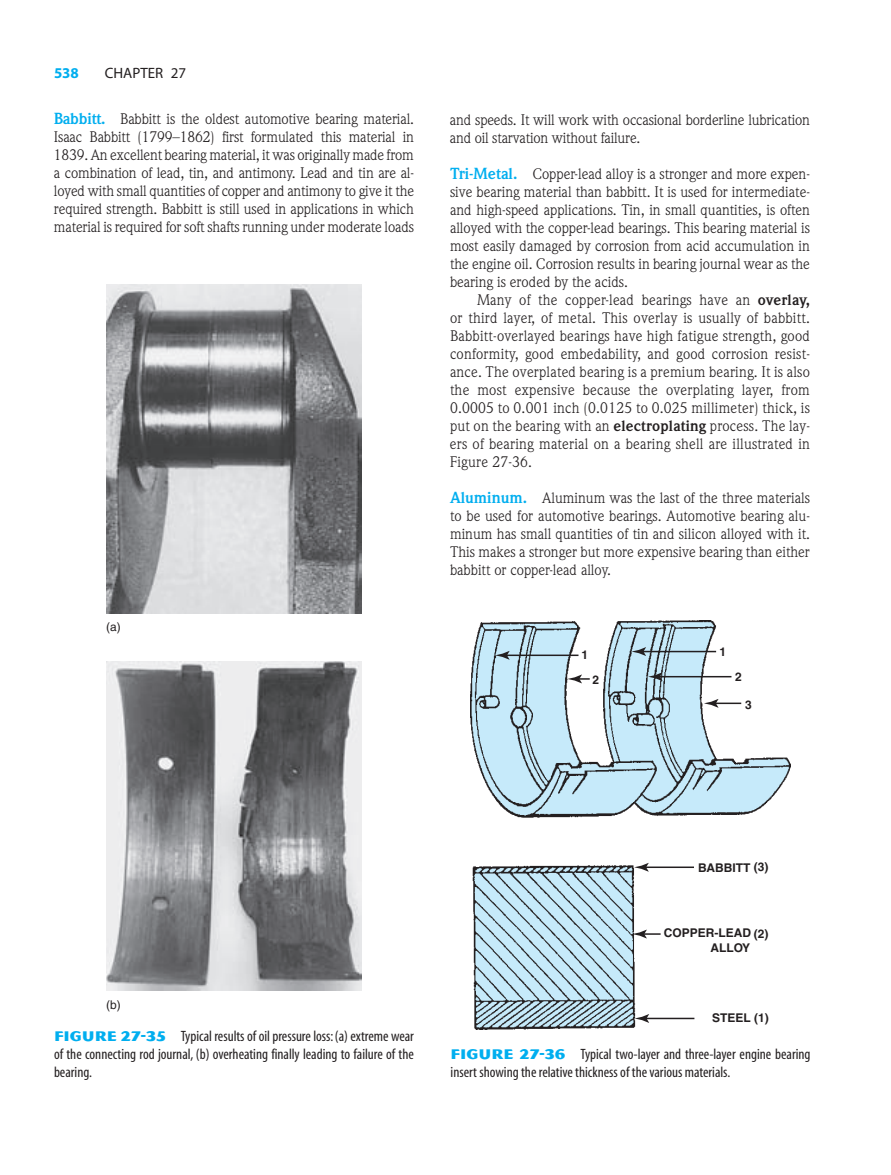
<style>
.page{position:relative;width:891px;height:1175px;background:#fff}
.page>*{position:absolute;margin:0;border:0;box-sizing:border-box;transform-origin:0 0}
.t1{font:15px/18px "Weidemann";color:#231f20;text-align:justify}
.t2{font:condensed 15px/18px "Myriad";color:#231f20;text-align:justify}
.t3{font:15px "Myriad";color:#231f20}
.t4{font:700 15px "Myriad";color:#00aeef}
.t5{font:700 12px/14.4px "Helvetica";color:#231f20}
.t6{font:12px "Helvetica";color:#231f20}
.s1{font-weight:700;font-size:15.75px;color:#00aeef}
.s2{font-weight:700}
.s3{font-family:"Magnesium MVB";font-stretch:normal;color:#00aeef}
</style>
<div class="page">
<img style="left:106px;top:284px;width:256px;height:329px">
<img style="left:106px;top:661px;width:256px;height:329px">
<img style="left:471px;top:620px;width:319px;height:409px">
<svg style="left:632px;top:929px;width:29px;height:9px"></svg>
<hr style="left:645px;top:1017px;width:49px;height:2px;background:#231f20">
<svg style="left:635px;top:1014px;width:14px;height:8px"></svg>
<hr style="left:645px;top:866px;width:49px;height:2px;background:#231f20">
<svg style="left:634px;top:862px;width:15px;height:9px"></svg>
<hr style="left:659px;top:676px;width:73px;height:1px;background:#231f20">
<svg style="left:648px;top:672px;width:15px;height:9px"></svg>
<hr style="left:715px;top:702px;width:26px;height:2px;background:#231f20">
<svg style="left:704px;top:699px;width:14px;height:8px"></svg>
<hr style="left:642px;top:651px;width:74px;height:1px;background:#231f20">
<svg style="left:632px;top:647px;width:14px;height:9px"></svg>
<hr style="left:506px;top:654px;width:73px;height:2px;background:#231f20">
<svg style="left:495px;top:651px;width:15px;height:8px"></svg>
<svg style="left:567px;top:674px;width:23px;height:9px"></svg>
<p class="t4" style="left:54px;top:67px;width:26px">538</p>
<p class="t3" style="left:105px;top:67px;width:83px">CHAPTER 27</p>
<p class="t1" style="left:54px;top:111px;width:362px"><span class="s1">Babbitt.</span> Babbitt is the oldest automotive bearing material.<br>Isaac Babbitt (1799–1862) first formulated this material in 1839. An excellent bearing material, it was originally made from a combination of lead, tin, and antimony. Lead and tin are al&shy;loyed with small quantities of copper and antimony to give it the required strength. Babbitt is still used in applications in which material is required for soft shafts running under moderate loads</p>
<p class="t1" style="left:450px;top:112px;width:362px">and speeds. It will work with occasional borderline lubrication and oil starvation without failure.</p>
<p class="t1" style="left:450px;top:166px;width:362px"><span class="s1">Tri-Metal.</span> Copper-lead alloy is a stronger and more expen&shy;sive bearing material than babbitt. It is used for intermediate&shy;and high-speed applications. Tin, in small quantities, is often alloyed with the copper-lead bearings. This bearing material is most easily damaged by corrosion from acid accumulation in the engine oil. Corrosion results in bearing journal wear as the bearing is eroded by the acids.</p>
<p class="t1" style="left:450px;top:292px;width:361px;text-indent:27px">Many of the copper-lead bearings have an <span class="s2">overlay, </span>or third layer, of metal. This overlay is usually of babbitt.<br>Babbitt-overlayed bearings have high fatigue strength, good conformity, good embedability, and good corrosion resist&shy;ance. The overplated bearing is a premium bearing. It is also the most expensive because the overplating layer, from 0.0005 to 0.001 inch (0.0125 to 0.025 millimeter) thick, is put on the bearing with an <span class="s2">electroplating</span> process. The lay&shy;ers of bearing material on a bearing shell are illustrated in Figure 27-36.</p>
<p class="t1" style="left:450px;top:490px;width:362px"><span class="s1">Aluminum.</span> Aluminum was the last of the three materials to be used for automotive bearings. Automotive bearing alu&shy;minum has small quantities of tin and silicon alloyed with it.<br>This makes a stronger but more expensive bearing than either babbitt or copper-lead alloy.</p>
<p class="t6" style="left:106px;top:623px;width:16px">(a)</p>
<p class="t5" style="left:582px;top:649px;width:8px">1</p>
<p class="t5" style="left:592px;top:673px;width:8px">2</p>
<p class="t5" style="left:720px;top:646px;width:8px">1</p>
<p class="t5" style="left:735px;top:671px;width:8px">2</p>
<p class="t5" style="left:745px;top:698px;width:8px">3</p>
<p class="t6" style="left:106px;top:1000px;width:16px">(b)</p>
<p class="t2" style="left:54px;top:1028px;width:361px"><span class="s3">FIGURE 27-35</span> Typical results of oil pressure loss:(a) extreme wear of the connecting rod journal, (b) overheating finally leading to failure of the bearing.</p>
<p class="t5" style="left:698px;top:861px;width:72px">BABBITT (3)</p>
<p class="t5" style="left:710px;top:927px;width:59px;text-indent:-47px">COPPER-LEAD (2)<br>ALLOY</p>
<p class="t5" style="left:712px;top:1011px;width:58px">STEEL (1)</p>
<p class="t2" style="left:451px;top:1046px;width:361px"><span class="s3">FIGURE 27-36</span> Typical two-layer and three-layer engine bearing insert showing the relative thickness of the various materials.</p>
</div>
